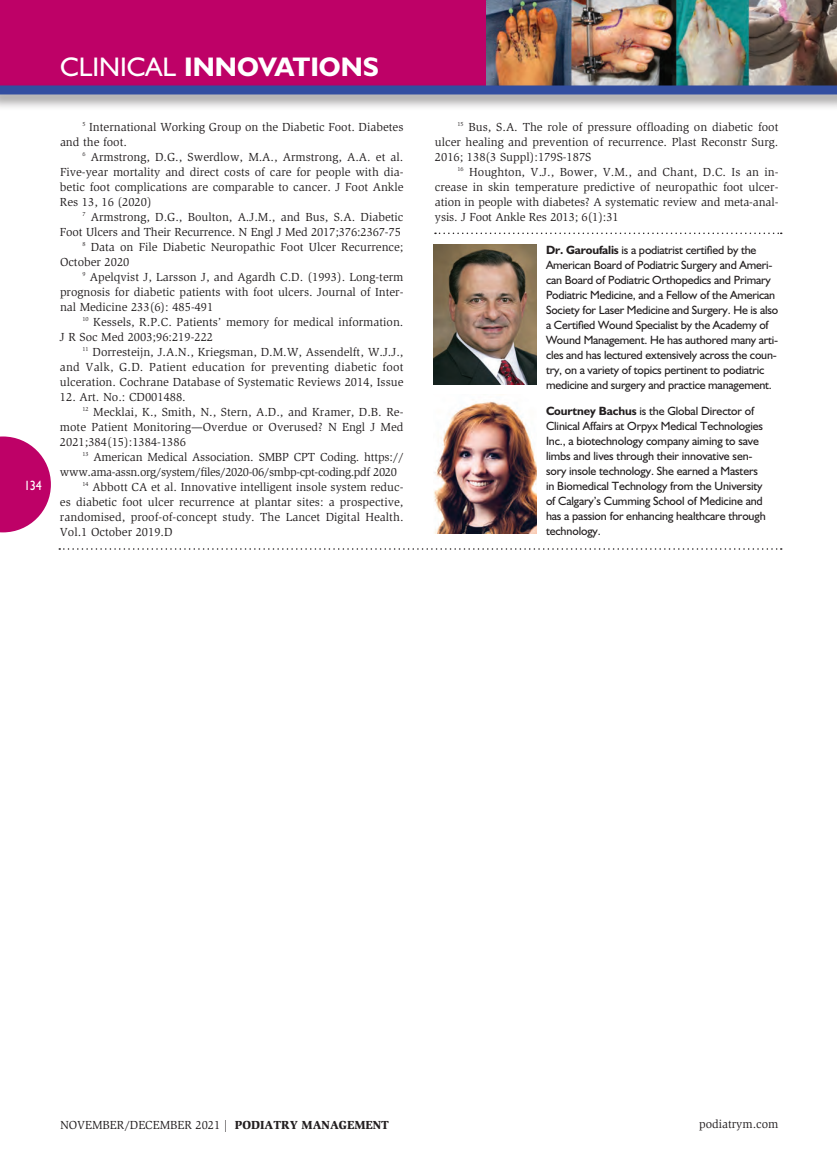
<style>
.page{position:relative;width:837px;height:1161px;background:#fff}
.page>*{position:absolute;margin:0;border:0;box-sizing:border-box;transform-origin:0 0}
.t1{font:700 27px "Humanist 521 BT";color:#fff}
.t2{font:13.5px "Humanist 521 BT";color:#fff;scale:.9 1}
._2011-Global_Text{font:12px/15px "Slimbach";color:#231f20;text-align:justify}
._2011-Auth_Bio{font:12px/15px "Humanist 521 BT";letter-spacing:-.015em;color:#231f20}
.s1{font-weight:400}
.s2{font-weight:700}
.s3{font-weight:900}
</style>
<div class="page">
<svg style="left:0;top:436px;width:51px;height:96px"></svg>
<svg style="left:59px;top:548px;width:723px;height:2px"></svg>
<svg style="left:435px;top:233px;width:347px;height:1px"></svg>
<img style="left:434px;top:245px;width:103px;height:139px">
<img style="left:434px;top:401px;width:103px;height:133px">
<div style="left:0;top:0;width:837px;height:88px;background:#be0167"></div>
<img style="left:486px;top:0;width:351px;height:82px">
<div style="left:0;top:82px;width:837px;height:29px;background:#231f20;opacity:.5"></div>
<div style="left:0;top:86px;width:837px;height:8px;background:#324ea1"></div>
<p class="t2" style="left:24px;top:477px;width:21px">134</p>
<p class="t1" style="left:60px;top:50px;width:321px"><span class="s1">CLINICAL</span> INNOVATIONS</p>
<p class="_2011-Global_Text" style="left:60px;top:119px;width:345px;text-indent:22px"><sup>5</sup> International Working Group on the Diabetic Foot. Diabetes and the foot.</p>
<p class="_2011-Global_Text" style="left:60px;top:149px;width:345px;text-indent:23px"><sup>6</sup> Armstrong, D.G., Swerdlow, M.A., Armstrong, A.A. et al.<br>Five-year mortality and direct costs of care for people with dia&shy;betic foot complications are comparable to cancer. J Foot Ankle Res 13, 16 (2020)</p>
<p class="_2011-Global_Text" style="left:60px;top:209px;width:345px;text-align:right"><sup>7</sup> Armstrong, D.G., Boulton, A.J.M., and Bus, S.A. Diabetic<br>Foot Ulcers and Their Recurrence. N Engl J Med 2017;376:2367-75</p>
<p class="_2011-Global_Text" style="left:60px;top:239px;width:345px;text-indent:22px"><sup>8</sup> Data on File Diabetic Neuropathic Foot Ulcer Recurrence;<br>October 2020</p>
<p class="_2011-Global_Text" style="left:60px;top:269px;width:345px;text-indent:22px"><sup>9</sup> Apelqvist J, Larsson J, and Agardh C.D. (1993). Long-term prognosis for diabetic patients with foot ulcers. Journal of Inter&shy;nal Medicine 233(6): 485-491</p>
<p class="_2011-Global_Text" style="left:60px;top:314px;width:345px;text-indent:23px"><sup>10</sup> Kessels, R.P.C. Patients’ memory for medical information.<br>J R Soc Med 2003;96:219-222</p>
<p class="_2011-Global_Text" style="left:60px;top:344px;width:345px;text-indent:23px"><sup>11</sup> Dorresteijn, J.A.N., Kriegsman, D.M.W, Assendelft, W.J.J., and Valk, G.D. Patient education for preventing diabetic foot ulceration. Cochrane Database of Systematic Reviews 2014, Issue</p>
<p class="_2011-Global_Text" style="left:60px;top:389px;width:127px">12. Art. No.: CD001488.</p>
<p class="_2011-Global_Text" style="left:60px;top:404px;width:345px;text-indent:23px"><sup>12</sup> Mecklai, K., Smith, N., Stern, A.D., and Kramer, D.B. Re&shy;mote Patient Monitoring—Overdue or Overused? N Engl J Med 2021;384(15):1384-1386</p>
<p class="_2011-Global_Text" style="left:60px;top:449px;width:345px;text-indent:23px"><sup>13</sup> American Medical Association. SMBP CPT Coding. https:// www.ama-assn.org/system/files/2020-06/smbp-cpt-coding.pdf 2020</p>
<p class="_2011-Global_Text" style="left:60px;top:479px;width:345px;text-indent:23px"><sup>14</sup> Abbott CA et al. Innovative intelligent insole system reduc&shy;es diabetic foot ulcer recurrence at plantar sites: a prospective, randomised, proof-of-concept study. The Lancet Digital Health.<br>Vol.1 October 2019.D</p>
<p class="_2011-Global_Text" style="left:435px;top:119px;width:345px;text-indent:23px"><sup>15</sup> Bus, S.A. The role of pressure offloading on diabetic foot ulcer healing and prevention of recurrence. Plast Reconstr Surg.<br>2016; 138(3 Suppl):179S-187S</p>
<p class="_2011-Global_Text" style="left:435px;top:164px;width:345px;text-indent:23px"><sup>16</sup> Houghton, V.J., Bower, V.M., and Chant, D.C. Is an in&shy;crease in skin temperature predictive of neuropathic foot ulcer&shy;ation in people with diabetes? A systematic review and meta-anal&shy;ysis. J Foot Ankle Res 2013; 6(1):31</p>
<p class="_2011-Auth_Bio" style="left:546px;top:243px;width:234px"><span class="s2">Dr. Garoufalis</span> is a podiatrist certified by the American Board of Podiatric Surgery and Ameri&shy;can Board of Podiatric Orthopedics and Primary Podiatric Medicine, and a Fellow of the American Society for Laser Medicine and Surgery. He is also a Certified Wound Specialist by the Academy of Wound Management. He has authored many arti&shy;cles and has lectured extensively across the coun&shy;try, on a variety of topics pertinent to podiatric medicine and surgery and practice management.</p>
<p class="_2011-Auth_Bio" style="left:546px;top:403px;width:221px"><span class="s2">Courtney Bachus</span> is the Global Director of Clinical Affairs at Orpyx Medical Technologies Inc., a biotechnology company aiming to save limbs and lives through their innovative sen&shy;sory insole technology. She earned a Masters in Biomedical Technology from the University of Calgary’s Cumming School of Medicine and has a passion for enhancing healthcare through technology.</p>
<p class="_2011-Global_Text" style="left:60px;top:1117px;width:331px">NOVEMBER/DECEMBER 2021 | <span class="s3">PODIATRY MANAGEMENT</span></p>
<p class="_2011-Global_Text" style="left:699px;top:1117px;width:81px">podiatrym.com</p>
</div>
